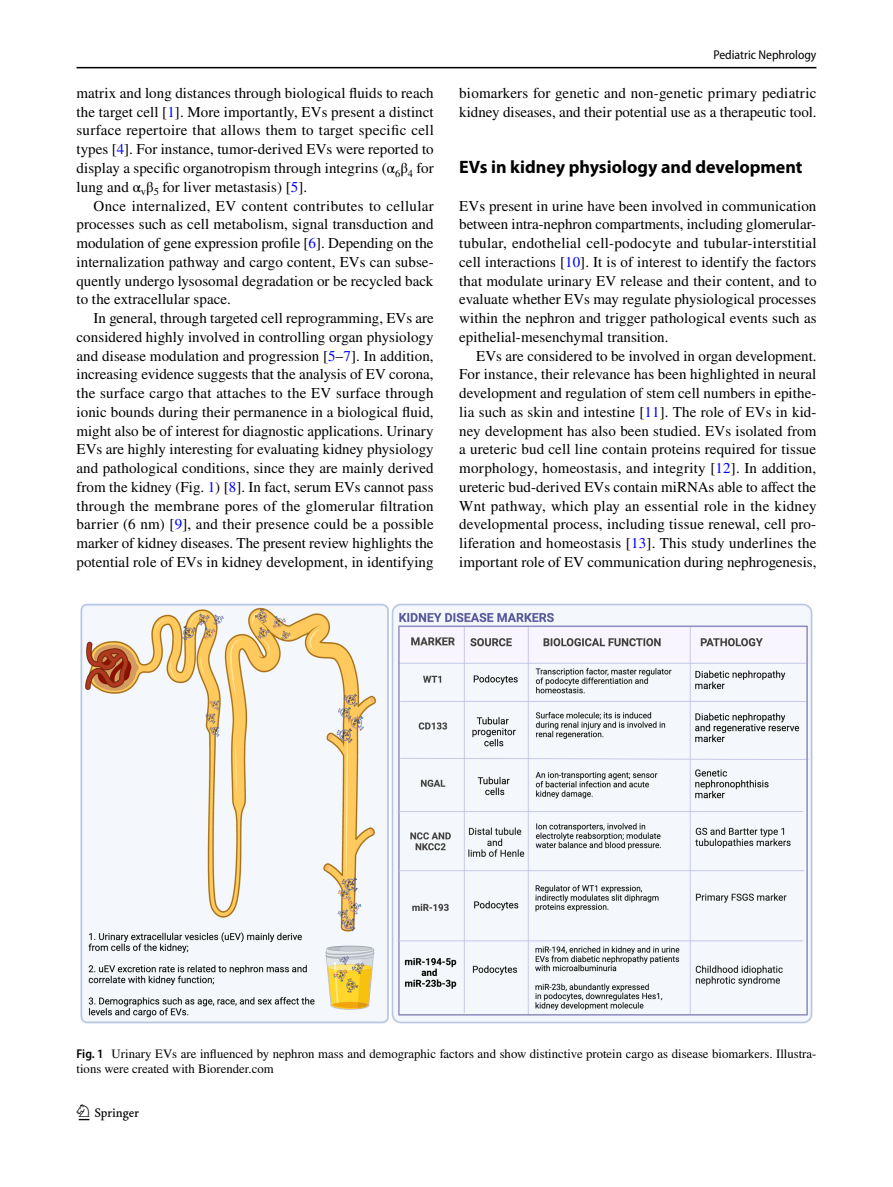
<style>
.page{position:relative;width:893px;height:1187px;background:#fff}
.page>*{position:absolute;margin:0;border:0;box-sizing:border-box;transform-origin:0 0}
.t1{font:22.5px "Springnew Regular 2";color:#000}
.t2{font:700 18px "Myriad Pro";color:#000}
.t3{font:15px/18.8px "STIX";letter-spacing:.005em;color:#000;text-align:justify}
.t4{font:12.75px/15px "STIX";color:#000}
.t5{font:semi-condensed 12.75px "Myriad Pro";color:#000}
.s1{color:#00f}
.s2{font-family:"Myriad Pro";font-weight:600;font-stretch:semi-condensed}
</style>
<div class="page">
<hr style="left:77px;top:67px;width:739px;height:1px;background:#000">
<img style="left:81px;top:603px;width:731px;height:420px">
<p class="t3" style="left:77px;top:84px;width:359px">matrix and long distances through biological fluids to reach the target cell [<span class="s1">1</span>]. More importantly, EVs present a distinct surface repertoire that allows them to target specific cell types [<span class="s1">4</span>]. For instance, tumor-derived EVs were reported to display a specific organotropism through integrins (α<sub>6</sub>β<sub>4</sub> for lung and α<sub>v</sub>β<sub>5</sub> for liver metastasis) [<span class="s1">5</span>].</p>
<p class="t3" style="left:77px;top:197px;width:359px;text-indent:17px">Once internalized, EV content contributes to cellular processes such as cell metabolism, signal transduction and modulation of gene expression profile [<span class="s1">6</span>]. Depending on the internalization pathway and cargo content, EVs can subse&shy;quently undergo lysosomal degradation or be recycled back to the extracellular space.</p>
<p class="t3" style="left:77px;top:309px;width:359px;text-indent:17px">In general, through targeted cell reprogramming, EVs are considered highly involved in controlling organ physiology and disease modulation and progression [<span class="s1">5</span>–<span class="s1">7</span>]. In addition, increasing evidence suggests that the analysis of EV corona, the surface cargo that attaches to the EV surface through ionic bounds during their permanence in a biological fluid, might also be of interest for diagnostic applications. Urinary EVs are highly interesting for evaluating kidney physiology and pathological conditions, since they are mainly derived from the kidney (Fig. <span class="s1">1</span>) [<span class="s1">8</span>]. In fact, serum EVs cannot pass through the membrane pores of the glomerular filtration barrier (6 nm) [<span class="s1">9</span>], and their presence could be a possible marker of kidney diseases. The present review highlights the potential role of EVs in kidney development, in identifying</p>
<p class="t5" style="left:713px;top:48px;width:104px">Pediatric Nephrology</p>
<p class="t3" style="left:459px;top:84px;width:359px">biomarkers for genetic and non-genetic primary pediatric kidney diseases, and their potential use as a therapeutic tool.</p>
<p class="t2" style="left:459px;top:155px;width:345px">EVs in kidney physiology and development</p>
<p class="t3" style="left:459px;top:197px;width:359px">EVs present in urine have been involved in communication between intra-nephron compartments, including glomerular&shy;tubular, endothelial cell-podocyte and tubular-interstitial cell interactions [<span class="s1">10</span>]. It is of interest to identify the factors that modulate urinary EV release and their content, and to evaluate whether EVs may regulate physiological processes within the nephron and trigger pathological events such as epithelial-mesenchymal transition.</p>
<p class="t3" style="left:459px;top:347px;width:359px;text-indent:17px">EVs are considered to be involved in organ development.<br>For instance, their relevance has been highlighted in neural development and regulation of stem cell numbers in epithe&shy;lia such as skin and intestine [<span class="s1">11</span>]. The role of EVs in kid&shy;ney development has also been studied. EVs isolated from a ureteric bud cell line contain proteins required for tissue morphology, homeostasis, and integrity [<span class="s1">12</span>]. In addition, ureteric bud-derived EVs contain miRNAs able to affect the Wnt pathway, which play an essential role in the kidney developmental process, including tissue renewal, cell pro&shy;liferation and homeostasis [<span class="s1">13</span>]. This study underlines the important role of EV communication during nephrogenesis,</p>
<p class="t4" style="left:77px;top:1047px;width:741px"><span class="s2">Fig. 1</span> Urinary EVs are influenced by nephron mass and demographic factors and show distinctive protein cargo as disease biomarkers. Illustra&shy;tions were created with Biorender.com</p>
<h1 class="t1" style="left:79px;top:1104px;width:62px">1 3</h1>
</div>
